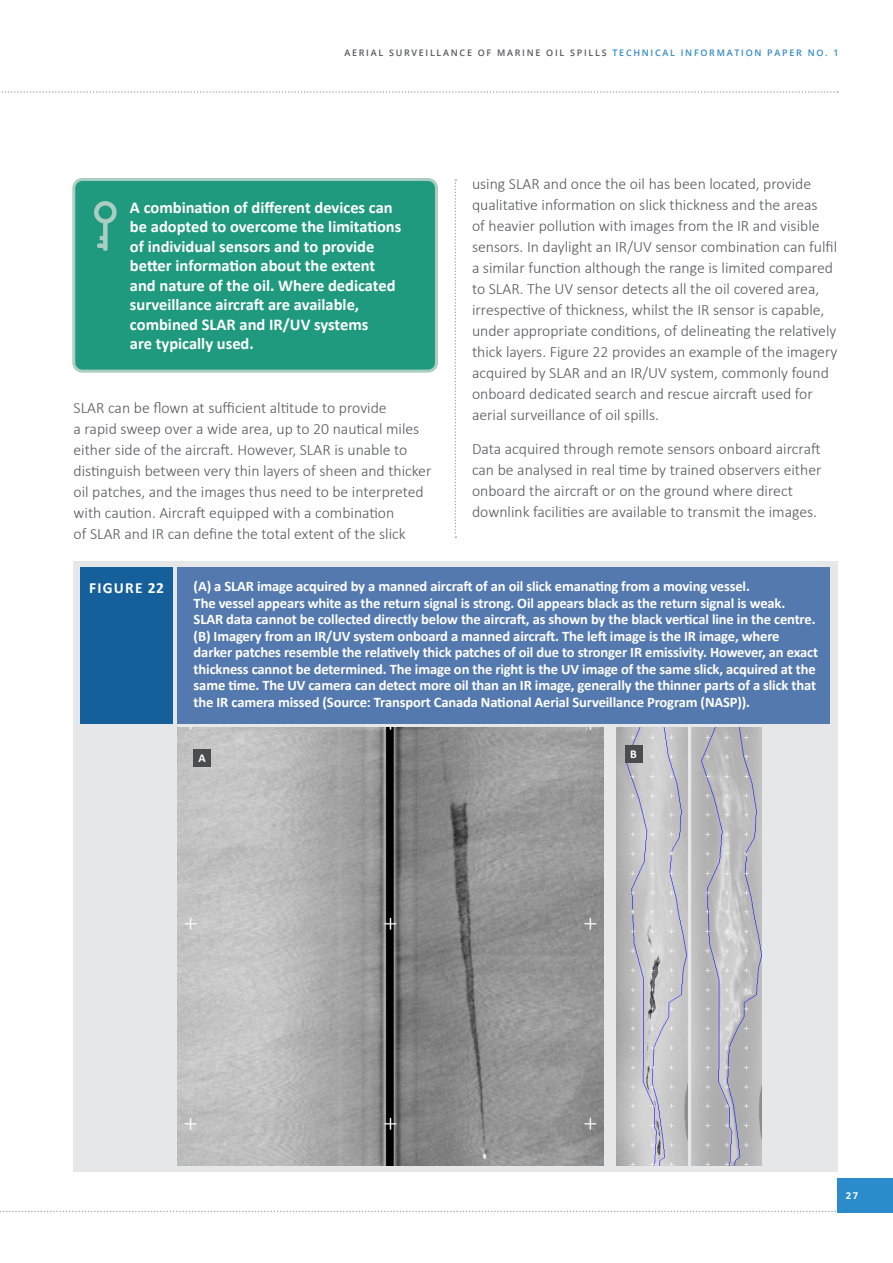
<style>
.page{position:relative;width:893px;height:1263px;background:#fff}
.page>*{position:absolute;margin:0;border:0;box-sizing:border-box;transform-origin:0 0}
.t1{font:700 16.5px/19.5px "Calibri";color:#fff}
.t2{font:300 15.75px/21px "Calibri";color:#57585a}
.t3{font:700 15.45px "Calibri";letter-spacing:.08em;color:#fff}
.t4{font:700 14.55px/16.5px "Calibri";letter-spacing:-.01em;color:#fff}
.t5{font:700 12px "Calibri";color:#fff}
.t6{font:700 9.3px "Open Sans";color:#fff}
.t7{font:600 9px "Open Sans";letter-spacing:.19em;color:#57585a}
.s1{color:#3289c9}
</style>
<div class="page">
<svg style="left:1px;top:91px;width:837px;height:2px"></svg>
<svg style="left:0;top:1211px;width:838px;height:1px"></svg>
<div style="left:838px;top:1178px;width:55px;height:34px;background:#2c8bcb"></div>
<svg style="left:455px;top:179px;width:1px;height:359px"></svg>
<div style="left:74px;top:561px;width:763px;height:611px;background:#e6e7e9"></div>
<div style="left:80px;top:567px;width:93px;height:156px;background:#155f9b"></div>
<div style="left:177px;top:567px;width:653px;height:156px;background:#5479ae"></div>
<img style="left:617px;top:728px;width:70px;height:437px">
<img style="left:177px;top:728px;width:427px;height:437px">
<img style="left:691px;top:728px;width:70px;height:437px">
<div style="left:74px;top:179px;width:362px;height:192px;background:#209a7e;border-radius:9px"></div>
<div style="left:72px;top:178px;width:366px;height:195px;border:3px solid #abcec3;border-radius:9px"></div>
<svg style="left:94px;top:201px;width:23px;height:50px"></svg>
<div style="left:194px;top:749px;width:17px;height:17px;background:#4b4c4d"></div>
<div style="left:625px;top:745px;width:17px;height:17px;background:#4b4c4d"></div>
<p class="t7" style="left:344px;top:46px;width:496px">AERIAL SURVEILLANCE OF MARINE OIL SPILLS <span class="s1">TECHNICAL INFORMATION PAPER NO. 1</span></p>
<p class="t1" style="left:130px;top:197px;width:273px">A combination of different devices can be adopted to overcome the limitations of individual sensors and to provide better information about the extent and nature of the oil. Where dedicated surveillance aircraft are available, combined SLAR and IR/UV systems<br>are typically used.</p>
<p class="t2" style="left:74px;top:397px;width:359px">SLAR can be flown at sufficient altitude to provide<br>a rapid sweep over a wide area, up to 20 nautical miles either side of the aircraft. However, SLAR is unable to distinguish between very thin layers of sheen and thicker oil patches, and the images thus need to be interpreted with caution. Aircraft equipped with a combination<br>of SLAR and IR can define the total extent of the slick</p>
<p class="t2" style="left:472px;top:173px;width:367px">using SLAR and once the oil has been located, provide qualitative information on slick thickness and the areas<br>of heavier pollution with images from the IR and visible sensors. In daylight an IR/UV sensor combination can fulfil a similar function although the range is limited compared to SLAR. The UV sensor detects all the oil covered area, irrespective of thickness, whilst the IR sensor is capable, under appropriate conditions, of delineating the relatively thick layers. Figure 22 provides an example of the imagery acquired by SLAR and an IR/UV system, commonly found onboard dedicated search and rescue aircraft used for aerial surveillance of oil spills.</p>
<p class="t2" style="left:472px;top:438px;width:351px">Data acquired through remote sensors onboard aircraft can be analysed in real time by trained observers either onboard the aircraft or on the ground where direct downlink facilities are available to transmit the images.</p>
<p class="t3" style="left:89px;top:577px;width:76px">FIGURE 22</p>
<p class="t4" style="left:194px;top:577px;width:626px">(A) a SLAR image acquired by a manned aircraft of an oil slick emanating from a moving vessel.<br>The vessel appears white as the return signal is strong. Oil appears black as the return signal is weak.<br>SLAR data cannot be collected directly below the aircraft, as shown by the black vertical line in the centre. (B) Imagery from an IR/UV system onboard a manned aircraft. The left image is the IR image, where darker patches resemble the relatively thick patches of oil due to stronger IR emissivity. However, an exact thickness cannot be determined. The image on the right is the UV image of the same slick, acquired at the same time. The UV camera can detect more oil than an IR image, generally the thinner parts of a slick that the IR camera missed (Source: Transport Canada National Aerial Surveillance Program (NASP)).</p>
<p class="t5" style="left:199px;top:750px;width:9px">A</p>
<p class="t5" style="left:630px;top:746px;width:8px">B</p>
<p class="t6" style="left:846px;top:1189px;width:14px">27</p>
</div>
